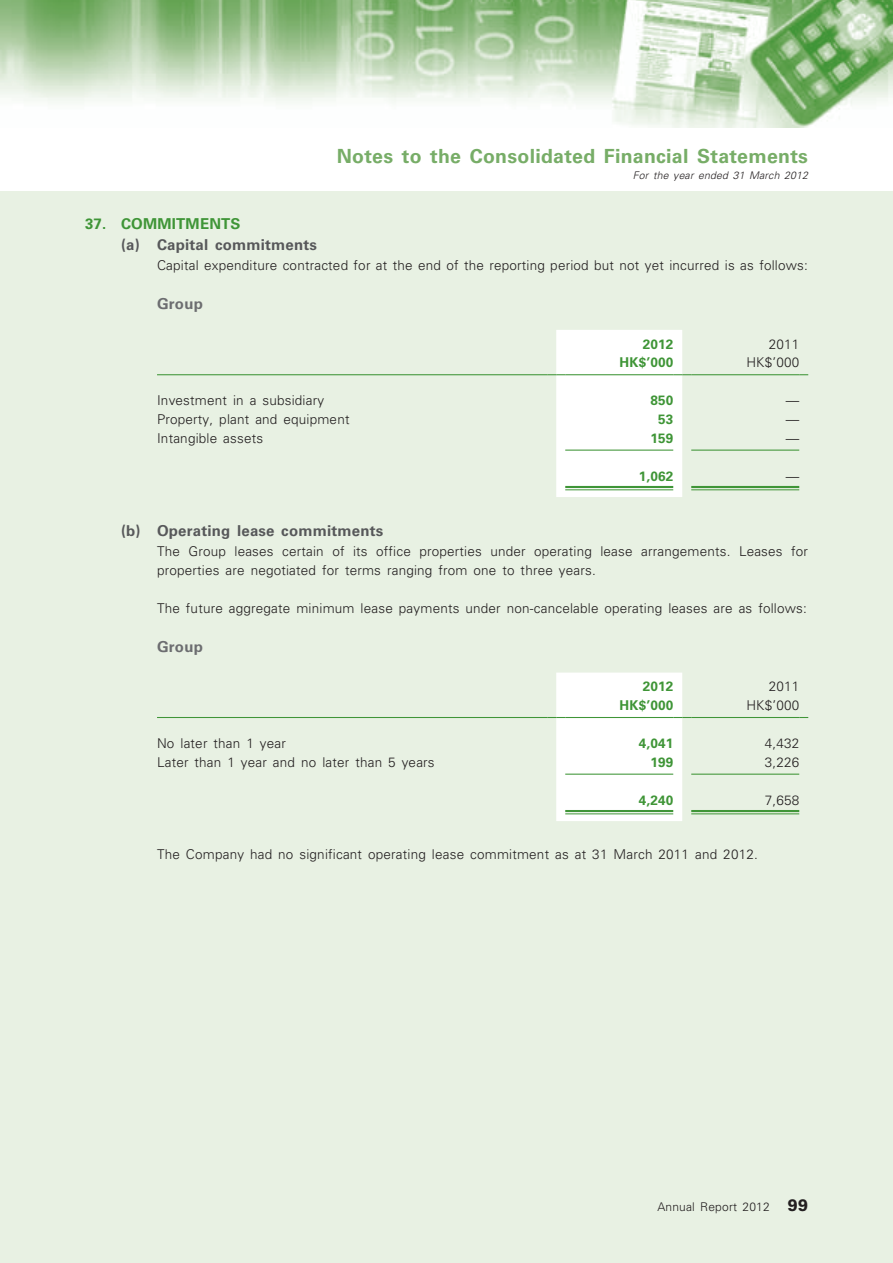
<style>
.page{position:relative;width:893px;height:1263px;background:#fff}
.page>*{position:absolute;margin:0;border:0;box-sizing:border-box;transform-origin:0 0}
.t1{font:700 19.5px "Univers LT Std";letter-spacing:.015em;color:#77ad67}
.t2{font:700 15px "Univers LT Std";letter-spacing:.015em;color:#57585a}
.t3{font:700 15px "Univers LT Std";color:#3f9537}
.t4{font:700 15px "Univers LT Std";letter-spacing:.015em;color:#6c6d70}
.t5{font:300 13.5px/19.5px "Univers LT Std";letter-spacing:.015em;color:#231f20}
.t6{font:700 13.5px "Univers LT Std";letter-spacing:.015em;color:#3f9537}
.t7{font:300 12px "Univers LT Std";letter-spacing:.015em;color:#231f20}
.t8{font:italic 300 10.5px "Univers LT Std";letter-spacing:.015em;color:#231f20}
.s1{font-weight:900;font-size:16.5px}
</style>
<div class="page">
<div style="left:0;top:191px;width:893px;height:1072px;background:#e8f1e3"></div>
<img style="left:0;top:0;width:893px;height:127px">
<hr style="left:157px;top:374px;width:390px;height:1px;background:#3f9537">
<svg style="left:547px;top:330px;width:144px;height:167px;background:#fafcf9"></svg>
<hr style="left:691px;top:374px;width:108px;height:1px;background:#3f9537">
<hr style="left:565px;top:450px;width:108px;height:1px;background:#3f9537">
<hr style="left:691px;top:450px;width:108px;height:1px;background:#3f9537">
<hr style="left:565px;top:486px;width:108px;height:2px;background:#3f9537">
<hr style="left:565px;top:489px;width:108px;height:1px;background:#3f9537">
<hr style="left:691px;top:486px;width:108px;height:2px;background:#3f9537">
<hr style="left:691px;top:489px;width:108px;height:1px;background:#3f9537">
<hr style="left:157px;top:717px;width:390px;height:1px;background:#3f9537">
<svg style="left:547px;top:673px;width:144px;height:148px;background:#f9fbf9"></svg>
<hr style="left:691px;top:717px;width:108px;height:1px;background:#3f9537">
<hr style="left:565px;top:774px;width:108px;height:1px;background:#3f9537">
<hr style="left:691px;top:774px;width:108px;height:1px;background:#3f9537">
<hr style="left:565px;top:810px;width:108px;height:2px;background:#3f9537">
<hr style="left:565px;top:813px;width:108px;height:1px;background:#3f9537">
<hr style="left:691px;top:810px;width:108px;height:2px;background:#3f9537">
<hr style="left:691px;top:813px;width:108px;height:1px;background:#3f9537">
<h1 class="t1" style="left:337px;top:145px;width:473px">Notes to the Consolidated Financial Statements</h1>
<p class="t8" style="left:633px;top:169px;width:176px">For the year ended 31 March 2012</p>
<p class="t3" style="left:85px;top:215px;width:59px">37. Commitments</p>
<p class="t2" style="left:121px;top:236px;width:198px">(a) Capital commitments</p>
<p class="t5" style="left:157px;top:255px;width:652px">Capital expenditure contracted for at the end of the reporting period but not yet incurred is as follows:</p>
<p class="t4" style="left:157px;top:295px;width:47px">Group</p>
<p class="t6" style="left:643px;top:336px;width:32px">2012</p>
<p class="t5" style="left:769px;top:334px;width:32px">2011</p>
<p class="t6" style="left:620px;top:355px;width:55px">HK$’000</p>
<p class="t5" style="left:746px;top:353px;width:54px">HK$’000</p>
<p class="t5" style="left:157px;top:391px;width:169px">Investment in a subsidiary</p>
<p class="t6" style="left:650px;top:392px;width:24px">850</p>
<p class="t5" style="left:786px;top:391px;width:15px">—</p>
<p class="t5" style="left:157px;top:409px;width:194px">Property, plant and equipment</p>
<p class="t6" style="left:658px;top:411px;width:17px">53</p>
<p class="t5" style="left:786px;top:409px;width:15px">—</p>
<p class="t5" style="left:157px;top:428px;width:108px">Intangible assets</p>
<p class="t6" style="left:650px;top:430px;width:24px">159</p>
<p class="t5" style="left:786px;top:428px;width:15px">—</p>
<p class="t6" style="left:639px;top:468px;width:36px">1,062</p>
<p class="t5" style="left:786px;top:466px;width:15px">—</p>
<p class="t2" style="left:121px;top:522px;width:264px">(b) Operating lease commitments</p>
<p class="t5" style="left:157px;top:541px;width:652px">The Group leases certain of its office properties under operating lease arrangements. Leases for properties are negotiated for terms ranging from one to three years.</p>
<p class="t5" style="left:157px;top:598px;width:651px">The future aggregate minimum lease payments under non-cancelable operating leases are as follows:</p>
<p class="t4" style="left:157px;top:637px;width:47px">Group</p>
<p class="t6" style="left:643px;top:679px;width:32px">2012</p>
<p class="t5" style="left:769px;top:677px;width:32px">2011</p>
<p class="t6" style="left:620px;top:697px;width:55px">HK$’000</p>
<p class="t5" style="left:746px;top:695px;width:54px">HK$’000</p>
<p class="t5" style="left:157px;top:733px;width:130px">No later than 1 year</p>
<p class="t6" style="left:639px;top:735px;width:36px">4,041</p>
<p class="t5" style="left:765px;top:733px;width:36px">4,432</p>
<p class="t5" style="left:157px;top:752px;width:279px">Later than 1 year and no later than 5 years</p>
<p class="t6" style="left:650px;top:754px;width:24px">199</p>
<p class="t5" style="left:765px;top:752px;width:36px">3,226</p>
<p class="t6" style="left:639px;top:792px;width:36px">4,240</p>
<p class="t5" style="left:765px;top:790px;width:36px">7,658</p>
<p class="t5" style="left:157px;top:844px;width:602px">The Company had no significant operating lease commitment as at 31 March 2011 and 2012.</p>
<p class="t7" style="left:657px;top:1199px;width:152px">Annual Report 2012 <span class="s1">99</span></p>
</div>
